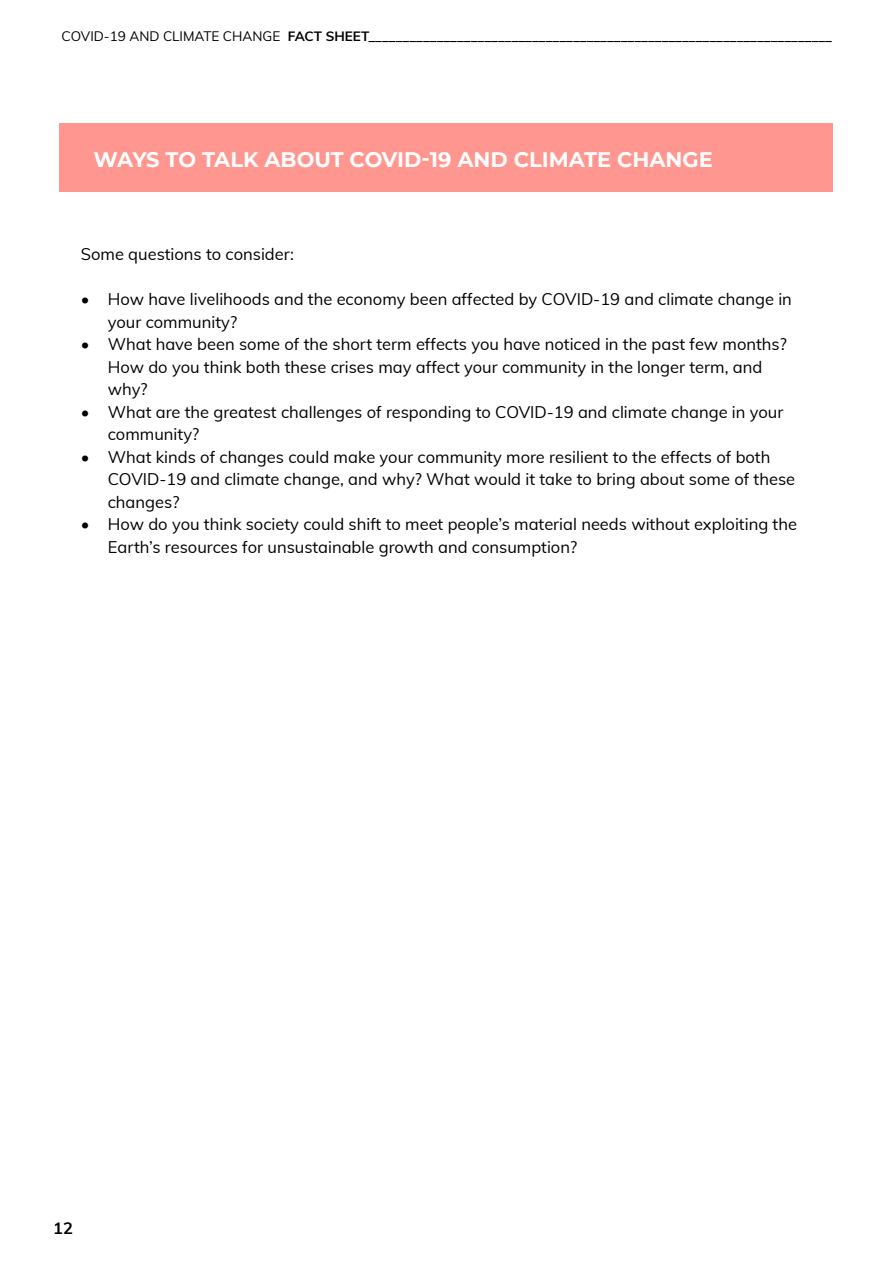
<style>
.page{position:relative;width:893px;height:1263px;background:#fff}
.page>*{position:absolute;margin:0;border:0;box-sizing:border-box;transform-origin:0 0}
.t1{font:700 21px "Montserrat";color:#fff}
.t2{font:16.5px/22.5px "Muli";color:#000}
.t3{font:700 16.5px "Muli";color:#000}
.t4{font:700 13.5px "Muli";color:#000}
.s1{font-weight:400}
</style>
<div class="page">
<div style="left:60px;top:123px;width:773px;height:69px;background:#ff968f"></div>
<p class="t4" style="left:62px;top:26px;width:772px"><span class="s1">COVID-19 AND CLIMATE CHANGE</span> FACT SHEET____________________________________________________________________</p>
<p class="t1" style="left:94px;top:144px;width:621px">WAYS TO TALK ABOUT COVID-19 AND CLIMATE CHANGE</p>
<p class="t2" style="left:81px;top:242px;width:215px">Some questions to consider:</p>
<p class="t2" style="left:108px;top:287px;width:686px;text-indent:-27px">• How have livelihoods and the economy been affected by COVID-19 and climate change in your community?</p>
<p class="t2" style="left:108px;top:332px;width:681px;text-indent:-27px">• What have been some of the short term effects you have noticed in the past few months?<br>How do you think both these crises may affect your community in the longer term, and why?</p>
<p class="t2" style="left:108px;top:400px;width:677px;text-indent:-27px">• What are the greatest challenges of responding to COVID-19 and climate change in your community?</p>
<p class="t2" style="left:108px;top:445px;width:689px;text-indent:-27px">• What kinds of changes could make your community more resilient to the effects of both<br>COVID-19 and climate change, and why? What would it take to bring about some of these changes?</p>
<p class="t2" style="left:108px;top:512px;width:691px;text-indent:-27px">• How do you think society could shift to meet people’s material needs without exploiting the<br>Earth’s resources for unsustainable growth and consumption?</p>
<p class="t3" style="left:53px;top:1216px;width:21px">12</p>
</div>
